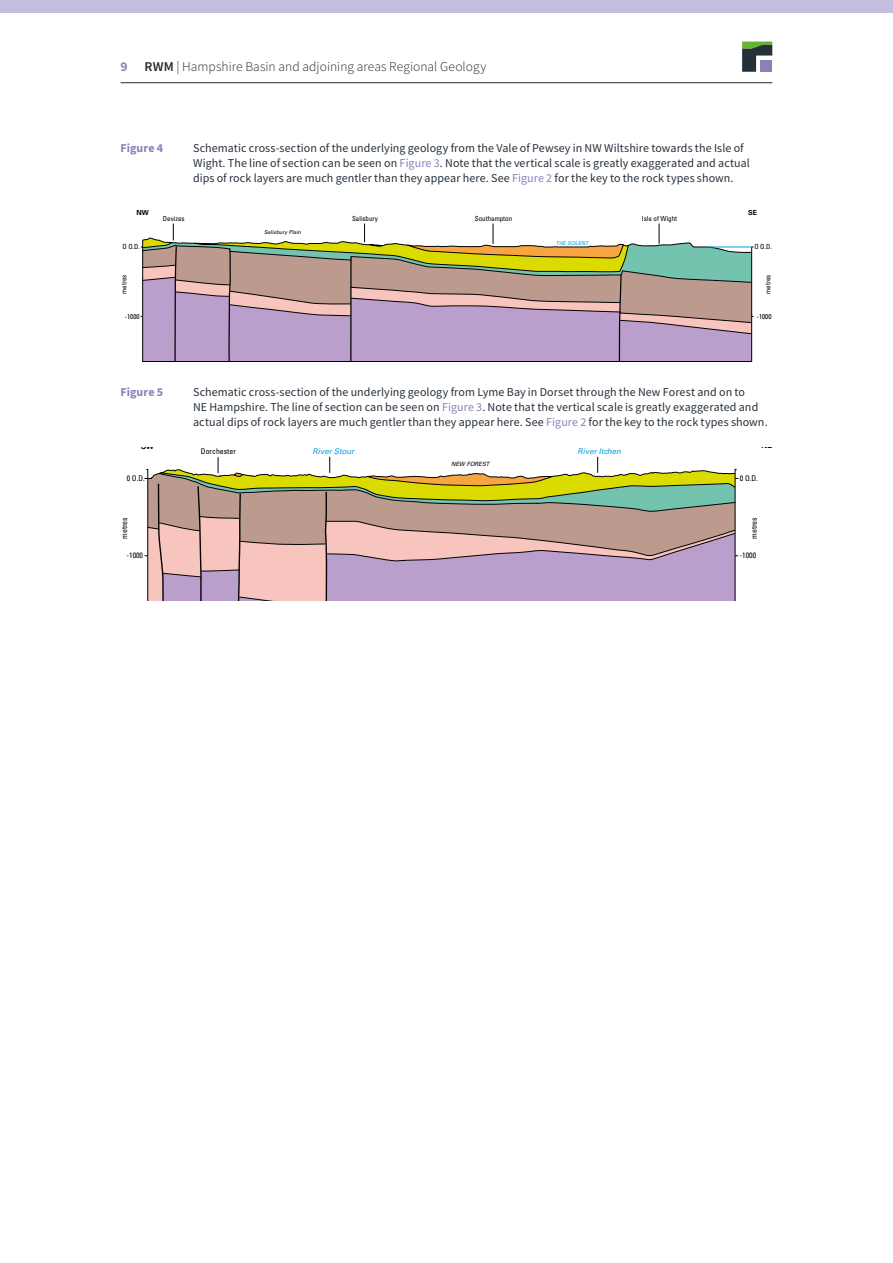
<style>
.page{position:relative;width:893px;height:1263px;background:#fff}
.page>*{position:absolute;margin:0;border:0;box-sizing:border-box;transform-origin:0 0}
.t1{font:300 13.5px "Source Sans Pro";letter-spacing:.005em;color:#282827}
.t2{font:700 13.5px "Source Sans Pro";color:#9186bb}
.Caption_text{font:12px/15px "Source Sans Pro";letter-spacing:.01em;color:#25303b}
.Caption_text-2{font:700 12px "Source Sans Pro";letter-spacing:.005em;color:#8b80b8}
.t3{font:condensed 7.8px "Univers";color:#000}
.t4{font:italic 7.8px "Univers";color:#009fe3}
.t5{font:700 7.8px "Univers";color:#000}
.t6{font:condensed 7.05px "Univers";color:#000}
.t7{font:700 7.05px "Univers";color:#000}
.t8{font:italic 5.85px "Univers";color:#000}
.t9{font:italic 5.25px "Univers";color:#000}
.t10{font:italic 5.25px "Univers";color:#009fe3}
.s1{font-weight:600}
.s2{color:#8b80b8}
</style>
<div class="page">
<svg style="left:141px;top:224px;width:612px;height:138px;background:#beacac"></svg>
<svg style="left:144px;top:469px;width:594px;height:131px;background:#c1a99a"></svg>
<hr style="left:121px;top:82px;width:651px;height:1px;background:#282827">
<svg style="left:742px;top:42px;width:30px;height:30px"></svg>
<div style="left:760px;top:60px;width:12px;height:12px;background:#8b80b8"></div>
<div style="left:0;top:0;width:893px;height:12px;background:#c4bede"></div>
<p class="t2" style="left:120px;top:58px;width:9px">9</p>
<p class="t1" style="left:145px;top:58px;width:343px"><span class="s1">RWM</span> | Hampshire Basin and adjoining areas Regional Geology</p>
<p class="Caption_text-2" style="left:120px;top:140px;width:44px">Figure 4</p>
<p class="Caption_text" style="left:193px;top:140px;width:558px">Schematic cross-section of the underlying geology from the Vale of Pewsey in NW Wiltshire towards the Isle of<br>Wight. The line of section can be seen on <span class="s2">Figure 3</span>. Note that the vertical scale is greatly exaggerated and actual dips of rock layers are much gentler than they appear here. See <span class="s2">Figure 2</span> for the key to the rock types shown.</p>
<p class="t7" style="left:136px;top:209px;width:14px">NW</p>
<p class="t7" style="left:748px;top:209px;width:10px">SE</p>
<p class="t9" style="left:264px;top:229px;width:38px">Salisbury Plain</p>
<p class="t10" style="left:556px;top:240px;width:34px">THE SOLENT</p>
<p class="t6" style="left:163px;top:214px;width:23px">Devizes</p>
<p class="t6" style="left:352px;top:214px;width:27px">Salisbury</p>
<p class="t6" style="left:475px;top:214px;width:39px">Southampton</p>
<p class="t6" style="left:642px;top:214px;width:37px">Isle of Wight</p>
<p class="t6" style="left:123px;top:242px;width:19px">O O.D.</p>
<p class="t6" style="left:119px;top:294px;width:21px;rotate:-90deg">metres</p>
<p class="t6" style="left:764px;top:294px;width:21px;rotate:-90deg">metres</p>
<p class="t6" style="left:757px;top:312px;width:16px">-1000</p>
<p class="t6" style="left:754px;top:242px;width:19px">O O.D.</p>
<p class="t6" style="left:125px;top:312px;width:16px">-1000</p>
<p class="Caption_text-2" style="left:120px;top:384px;width:44px">Figure 5</p>
<p class="Caption_text" style="left:193px;top:384px;width:576px">Schematic cross-section of the underlying geology from Lyme Bay in Dorset through the New Forest and on to<br>NE Hampshire. The line of section can be seen on <span class="s2">Figure 3</span>. Note that the vertical scale is greatly exaggerated and actual dips of rock layers are much gentler than they appear here. See <span class="s2">Figure 2</span> for the key to the rock types shown.</p>
<p class="t5" style="left:141px;top:441px;width:14px">SW</p>
<p class="t5" style="left:761px;top:441px;width:12px">NE</p>
<p class="t3" style="left:201px;top:447px;width:37px">Dorchester</p>
<p class="t4" style="left:313px;top:447px;width:43px">River Stour</p>
<p class="t4" style="left:577px;top:447px;width:45px">River Itchen</p>
<p class="t3" style="left:127px;top:474px;width:20px">0 O.D.</p>
<p class="t8" style="left:451px;top:460px;width:40px">NEW FOREST</p>
<p class="t3" style="left:740px;top:474px;width:20px">0 O.D.</p>
<p class="t3" style="left:120px;top:539px;width:23px;rotate:-90deg">metres</p>
<p class="t3" style="left:749px;top:539px;width:23px;rotate:-90deg">metres</p>
<p class="t3" style="left:127px;top:550px;width:18px">-1000</p>
<p class="t3" style="left:740px;top:550px;width:18px">-1000</p>
</div>
